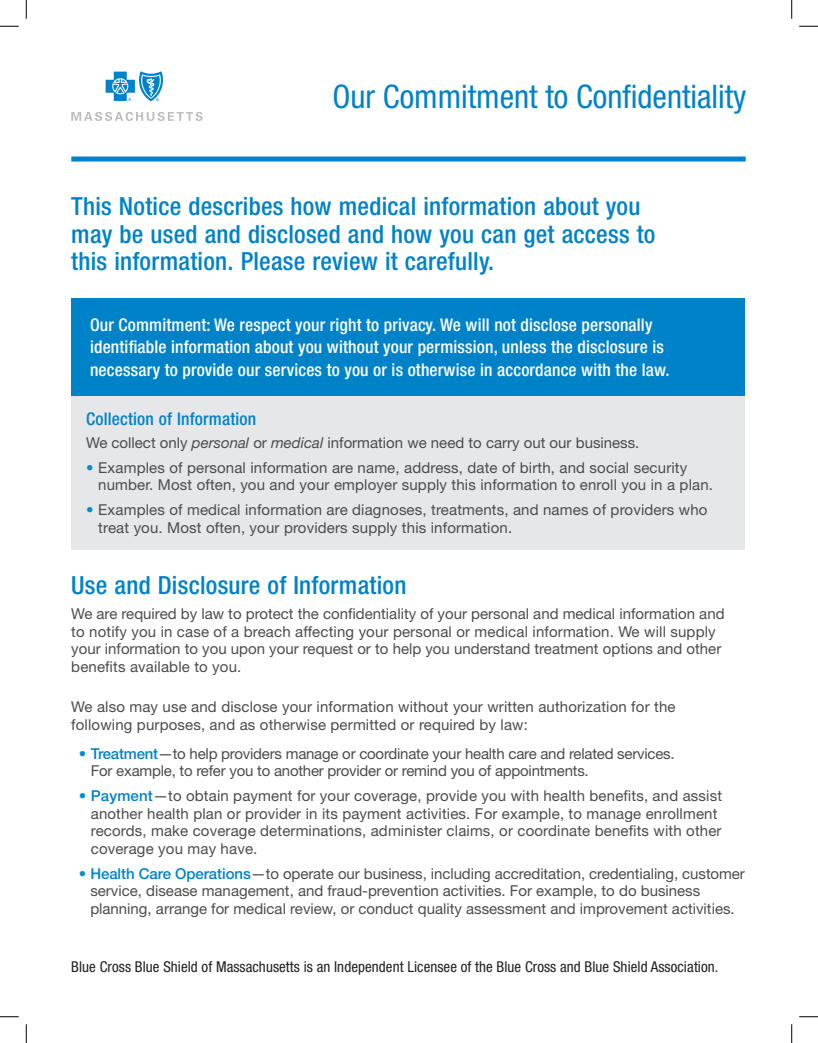
<style>
.page{position:relative;width:818px;height:1043px;background:#fff}
.page>*{position:absolute;margin:0;border:0;box-sizing:border-box;transform-origin:0 0}
.MDCR_Top_Description{font:condensed 32.5px "Helvetica Neue LT Std";color:#0082c8}
.Page_Sub_Head{font:500 condensed 25px/27.5px "Helvetica Neue LT Std";letter-spacing:.01em;color:#0082c8}
.CTA_14_18_HLV_67_100{font:500 condensed 17.5px/22.5px "Helvetica Neue LT Std";letter-spacing:.01em;color:#fff}
.Text_Head{font:500 condensed 17.5px "Helvetica Neue LT Std";letter-spacing:.01em;color:#0082c8}
.Body{font:15px/17.5px "Helvetica Neue LT Std";letter-spacing:.01em;color:#4b4c4d}
.Body-2{font:15px/17.5px "Helvetica Neue LT Std";letter-spacing:-.015em;color:#4b4c4d}
._000_Legal{font:condensed 15px "Helvetica Neue LT Std";letter-spacing:.005em;color:#231f20}
.Body_BD_100K{font:15px "Helvetica Neue LT Std";color:#4b4c4d}
.s1{font-style:italic}
.s2{font-weight:700;color:#068ece}
.s3{font-weight:500;color:#0082c8}
</style>
<div class="page">
<div style="left:71px;top:298px;width:673px;height:98px;background:#0082c8"></div>
<div style="left:71px;top:396px;width:673px;height:153px;background:#e6e7e9"></div>
<div style="left:71px;top:156px;width:674px;height:5px;background:#0082c8"></div>
<svg style="left:71px;top:112px;width:132px;height:9px"></svg>
<svg style="left:106px;top:71px;width:57px;height:30px"></svg>
<svg style="left:0;top:25px;width:19px;height:2px"></svg>
<svg style="left:799px;top:25px;width:19px;height:2px"></svg>
<svg style="left:0;top:1016px;width:19px;height:1px"></svg>
<svg style="left:799px;top:1016px;width:19px;height:1px"></svg>
<svg style="left:25px;top:0;width:2px;height:19px"></svg>
<svg style="left:25px;top:1024px;width:2px;height:18px"></svg>
<svg style="left:791px;top:0;width:1px;height:19px"></svg>
<svg style="left:791px;top:1024px;width:1px;height:18px"></svg>
<p class="MDCR_Top_Description" style="left:332px;top:77px;width:415px">Our Commitment to Confidentiality</p>
<p class="Page_Sub_Head" style="left:71px;top:192px;width:585px">This Notice describes how medical information about you may be used and disclosed and how you can get access to this information. Please review it carefully.</p>
<p class="CTA_14_18_HLV_67_100" style="left:90px;top:313px;width:581px">Our Commitment: We respect your right to privacy. We will not disclose personally identifiable information about you without your permission, unless the disclosure is necessary to provide our services to you or is otherwise in accordance with the law.</p>
<p class="Text_Head" style="left:86px;top:408px;width:171px">Collection of Information</p>
<p class="Body_BD_100K" style="left:86px;top:433px;width:554px">We collect only <span class="s1">personal</span> or <span class="s1">medical</span> information we need to carry out our business.</p>
<p class="Body" style="left:98px;top:458px;width:616px;text-indent:-12px"><span class="s2">•</span> Examples of personal information are name, address, date of birth, and social security number. Most often, you and your employer supply this information to enroll you in a plan.</p>
<p class="Body" style="left:98px;top:500px;width:610px;text-indent:-12px"><span class="s2">•</span> Examples of medical information are diagnoses, treatments, and names of providers who treat you. Most often, your providers supply this information.</p>
<p class="Page_Sub_Head" style="left:71px;top:571px;width:336px">Use and Disclosure of Information</p>
<p class="Body" style="left:71px;top:604px;width:654px">We are required by law to protect the confidentiality of your personal and medical information and to notify you in case of a breach affecting your personal or medical information. We will supply your information to you upon your request or to help you understand treatment options and other benefits available to you.</p>
<p class="Body" style="left:71px;top:697px;width:605px">We also may use and disclose your information without your written authorization for the following purposes, and as otherwise permitted or required by law:</p>
<p class="Body-2" style="left:91px;top:744px;width:585px;text-indent:-12px"><span class="s2">•</span> <span class="s3">Treatment</span>—to help providers manage or coordinate your health care and related services.<br>For example, to refer you to another provider or remind you of appointments.</p>
<p class="Body" style="left:91px;top:786px;width:632px;text-indent:-12px"><span class="s2">•</span> <span class="s3">Payment</span>—to obtain payment for your coverage, provide you with health benefits, and assist another health plan or provider in its payment activities. For example, to manage enrollment records, make coverage determinations, administer claims, or coordinate benefits with other coverage you may have.</p>
<p class="Body" style="left:90px;top:864px;width:656px;text-indent:-12px"><span class="s2">•</span> <span class="s3">Health Care Operations</span>—to operate our business, including accreditation, credentialing, customer service, disease management, and fraud-prevention activities. For example, to do business planning, arrange for medical review, or conduct quality assessment and improvement activities.</p>
<p class="_000_Legal" style="left:71px;top:957px;width:648px">Blue Cross Blue Shield of Massachusetts is an Independent Licensee of the Blue Cross and Blue Shield Association.</p>
</div>
